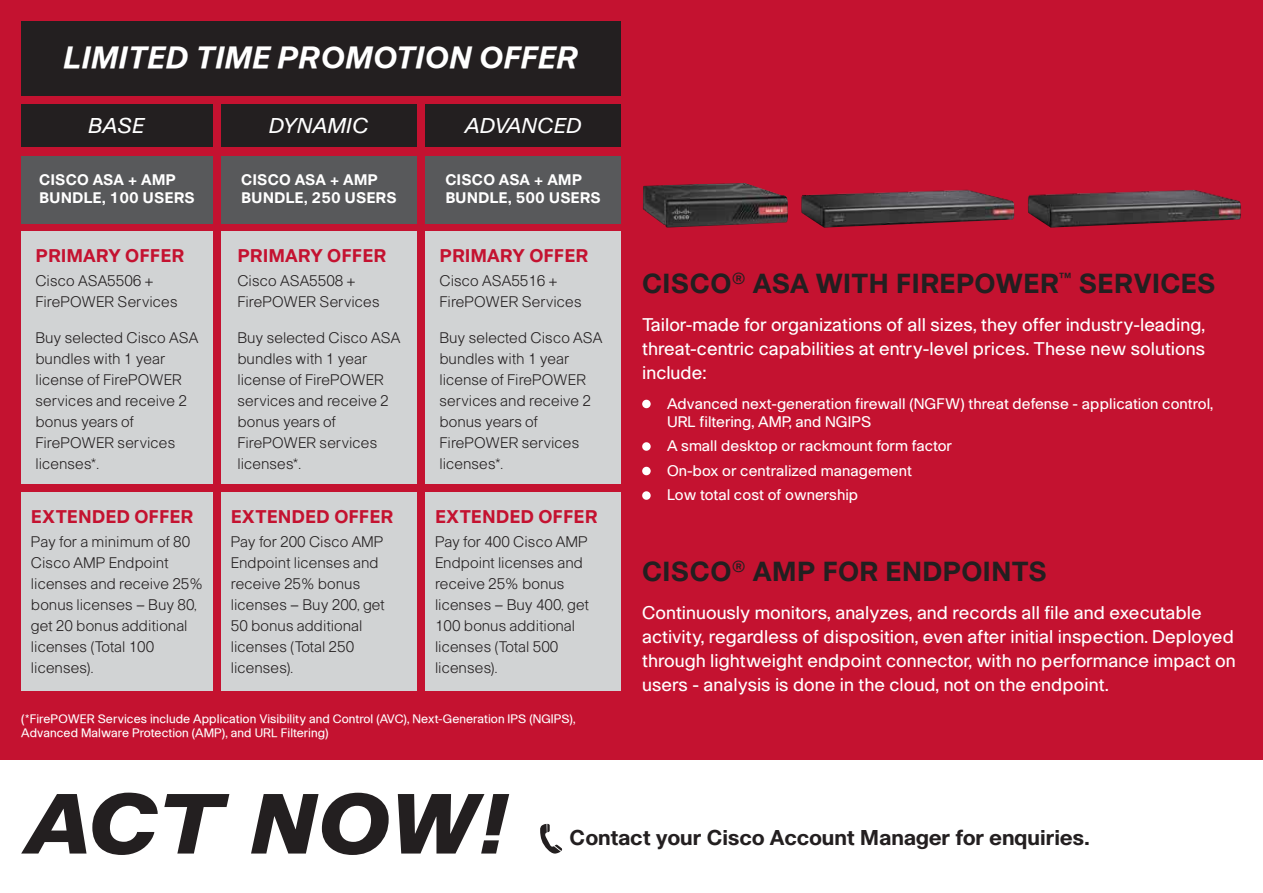
<style>
.page{position:relative;width:1263px;height:893px;background:#c41230}
.page>*{position:absolute;margin:0;border:0;box-sizing:border-box;transform-origin:0 0}
.t1{font:83.4px "Ciscoblackoblique";letter-spacing:-.015em;color:#231f20}
.t2{font:30px "Ciscoboldoblique";color:#fff}
.t3{font:700 27px "Cisco";color:#231f20}
.t4{font:700 21px "Cisco";color:#231f20}
.t5{font:italic 21px "Cisco";color:#fff}
.t6{font:18px/24px "Cisco";color:#fff}
.t7{font:700 18px "Cisco";color:#c41230}
.t8{font:300 15px/21px "Cisco";color:#231f20}
.t9{font:15px/24.5px "Cisco";color:#fff}
.t10{font:700 15px/18px "Cisco";color:#fff}
.t11{font:12px/14.4px "Ciscoregular";color:#fff}
</style>
<div class="page">
<div style="left:0;top:761px;width:1263px;height:132px;background:#fff"></div>
<div style="left:642px;top:400px;width:9px;height:8px;background:#fff;border-radius:50%"></div>
<div style="left:642px;top:442px;width:9px;height:9px;background:#fff;border-radius:50%"></div>
<div style="left:642px;top:467px;width:9px;height:8px;background:#fff;border-radius:50%"></div>
<div style="left:642px;top:491px;width:9px;height:9px;background:#fff;border-radius:50%"></div>
<img style="left:643px;top:183px;width:145px;height:45px">
<img style="left:801px;top:190px;width:213px;height:38px">
<img style="left:1028px;top:190px;width:213px;height:38px">
<div style="left:21px;top:21px;width:600px;height:75px;background:#231f20"></div>
<div style="left:21px;top:105px;width:192px;height:42px;background:#231f20"></div>
<div style="left:425px;top:105px;width:196px;height:42px;background:#231f20"></div>
<div style="left:221px;top:105px;width:196px;height:42px;background:#231f20"></div>
<div style="left:21px;top:156px;width:192px;height:67px;background:#58595b"></div>
<div style="left:425px;top:156px;width:196px;height:67px;background:#58595b"></div>
<div style="left:221px;top:156px;width:196px;height:67px;background:#58595b"></div>
<div style="left:21px;top:232px;width:192px;height:252px;background:#d1d3d4"></div>
<div style="left:21px;top:493px;width:192px;height:198px;background:#d1d3d4"></div>
<div style="left:221px;top:232px;width:196px;height:252px;background:#d1d3d4"></div>
<div style="left:221px;top:493px;width:196px;height:198px;background:#d1d3d4"></div>
<div style="left:425px;top:232px;width:196px;height:252px;background:#d1d3d4"></div>
<div style="left:425px;top:493px;width:196px;height:198px;background:#d1d3d4"></div>
<svg style="left:540px;top:824px;width:22px;height:30px"></svg>
<h2 class="t2" style="left:64px;top:38px;width:516px">LIMITED TIME PROMOTION OFFER</h2>
<h3 class="t5" style="left:89px;top:112px;width:58px">BASE</h3>
<h3 class="t5" style="left:89px;top:166px;width:58px">BASE</h3>
<p class="t10" style="left:39px;top:171px;width:157px">CISCO ASA + AMP<br>BUNDLE, 100 USERS</p>
<p class="t7" style="left:35px;top:245px;width:150px">PRIMARY OFFER</p>
<p class="t8" style="left:35px;top:270px;width:144px">Cisco ASA5506 +<br>FirePOWER Services</p>
<p class="t8" style="left:35px;top:327px;width:164px">Buy selected Cisco ASA bundles with 1 year license of FirePOWER services and receive 2 bonus years of<br>FirePOWER services licenses*.</p>
<p class="t7" style="left:31px;top:506px;width:164px">EXTENDED OFFER</p>
<p class="t8" style="left:31px;top:531px;width:173px">Pay for a minimum of 80<br>Cisco AMP Endpoint licenses and receive 25% bonus licenses – Buy 80, get 20 bonus additional licenses (Total 100 licenses).</p>
<h3 class="t5" style="left:269px;top:112px;width:101px">DYNAMIC</h3>
<h3 class="t5" style="left:466px;top:112px;width:118px">ADVANCED</h3>
<p class="t10" style="left:241px;top:171px;width:157px">CISCO ASA + AMP<br>BUNDLE, 250 USERS</p>
<p class="t7" style="left:237px;top:245px;width:150px">PRIMARY OFFER</p>
<p class="t8" style="left:237px;top:270px;width:144px">Cisco ASA5508 +<br>FirePOWER Services</p>
<p class="t8" style="left:237px;top:327px;width:164px">Buy selected Cisco ASA bundles with 1 year license of FirePOWER services and receive 2 bonus years of<br>FirePOWER services licenses*.</p>
<p class="t7" style="left:231px;top:506px;width:164px">EXTENDED OFFER</p>
<p class="t8" style="left:231px;top:531px;width:155px">Pay for 200 Cisco AMP<br>Endpoint licenses and receive 25% bonus licenses – Buy 200, get<br>50 bonus additional licenses (Total 250 licenses).</p>
<p class="t10" style="left:445px;top:171px;width:157px">CISCO ASA + AMP<br>BUNDLE, 500 USERS</p>
<p class="t7" style="left:439px;top:245px;width:150px">PRIMARY OFFER</p>
<p class="t8" style="left:439px;top:270px;width:144px">Cisco ASA5516 +<br>FirePOWER Services</p>
<p class="t8" style="left:439px;top:327px;width:164px">Buy selected Cisco ASA bundles with 1 year license of FirePOWER services and receive 2 bonus years of<br>FirePOWER services licenses*.</p>
<p class="t7" style="left:435px;top:506px;width:164px">EXTENDED OFFER</p>
<p class="t8" style="left:435px;top:531px;width:155px">Pay for 400 Cisco AMP<br>Endpoint licenses and receive 25% bonus licenses – Buy 400, get<br>100 bonus additional licenses (Total 500 licenses).</p>
<p class="t11" style="left:21px;top:711px;width:556px">(*FirePOWER Services include Application Visibility and Control (AVC), Next-Generation IPS (NGIPS),<br>Advanced Malware Protection (AMP), and URL Filtering)</p>
<h3 class="t3" style="left:642px;top:267px;width:575px">CISCO<sup>®</sup> ASA WITH FIREPOWER<sup>™</sup> SERVICES</h3>
<p class="t6" style="left:642px;top:313px;width:564px;text-align:justify">Tailor-made for organizations of all sizes, they offer industry-leading, threat-centric capabilities at entry-level prices. These new solutions include:</p>
<p class="t9" style="left:667px;top:394px;width:548px;line-height:18px">Advanced next-generation firewall (NGFW) threat defense - application control,<br>URL filtering, AMP, and NGIPS</p>
<p class="t9" style="left:667px;top:434px;width:286px">A small desktop or rackmount form factor<br>On-box or centralized management<br>Low total cost of ownership</p>
<h3 class="t3" style="left:642px;top:554px;width:406px">CISCO<sup>®</sup> AMP FOR ENDPOINTS</h3>
<p class="t6" style="left:642px;top:600px;width:595px">Continuously monitors, analyzes, and records all file and executable activity, regardless of disposition, even after initial inspection. Deployed through lightweight endpoint connector, with no performance impact on users - analysis is done in the cloud, not on the endpoint.</p>
<h1 class="t1" style="left:28px;top:770px;width:484px">ACT NOW!</h1>
<h3 class="t4" style="left:570px;top:825px;width:522px">Contact your Cisco Account Manager for enquiries.</h3>
</div>
